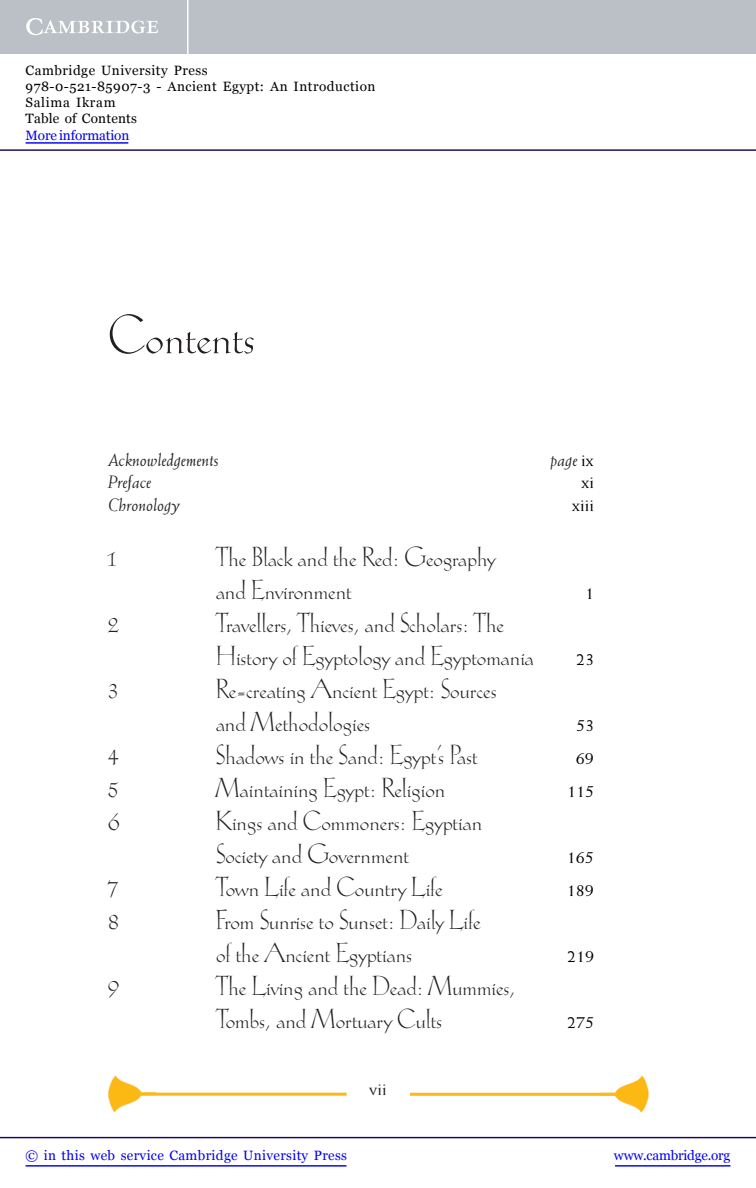
<style>
.page{position:relative;width:756px;height:1188px;background:#fff}
.page>*{position:absolute;margin:0;border:0;box-sizing:border-box;transform-origin:0 0}
.t1{font:54px "Koch Antiqua LT Std";color:#231f20}
.t2{font:27px/33px "Koch Antiqua LT Std";color:#231f20}
.t3{font:italic 18px "Weiss";color:#231f20}
.t4{font:18px "Weiss";color:#000}
.t5{font:18px "Weiss";color:#231f20}
.t6{font:13.5px/16.2px "Georgia";letter-spacing:.04em;color:#000}
.t7{font:13.5px "Georgia";letter-spacing:.025em;color:#0000f1}
.t8{font:13.5px "Georgia";letter-spacing:-.015em;color:#0000f1}
.t9{font:13.5px "Georgia";letter-spacing:-.01em;color:#0000f1}
.s1{font-style:normal;color:#000}
</style>
<div class="page">
<img style="left:108px;top:1075px;width:48px;height:38px">
<hr style="left:141px;top:1093px;width:206px;height:3px;background:#fcb814">
<img style="left:601px;top:1075px;width:48px;height:38px">
<hr style="left:410px;top:1093px;width:206px;height:3px;background:#fcb814">
<hr style="left:615px;top:1165px;width:115px;height:2px;background:#0000f1">
<hr style="left:0;top:1137px;width:756px;height:1px;background:#150666">
<div style="left:0;top:0;width:756px;height:54px;background:#bac0c6"></div>
<svg style="left:26px;top:18px;width:132px;height:17px"></svg>
<hr style="left:187px;top:0;width:2px;height:54px;background:#fff">
<hr style="left:0;top:149px;width:756px;height:2px;background:#150666">
<hr style="left:26px;top:1165px;width:320px;height:2px;background:#0000f1">
<hr style="left:26px;top:142px;width:102px;height:2px;background:#0000f1">
<p class="t6" style="left:26px;top:62px;width:351px">Cambridge University Press<br>978-0-521-85907-3 - Ancient Egypt: An Introduction<br>Salima Ikram<br>Table of Contents</p>
<p class="t9" style="left:26px;top:127px;width:105px">More information</p>
<h1 class="t1" style="left:108px;top:311px;width:149px">Contents</h1>
<p class="t3" style="left:108px;top:452px;width:113px">Acknowledgements</p>
<p class="t3" style="left:550px;top:452px;width:45px">page <span class="s1">ix</span></p>
<p class="t3" style="left:108px;top:475px;width:45px">Preface</p>
<p class="t4" style="left:581px;top:475px;width:14px">xi</p>
<p class="t3" style="left:108px;top:497px;width:74px">Chronology</p>
<p class="t4" style="left:572px;top:497px;width:24px">xiii</p>
<p class="t2" style="left:108px;top:542px;width:9px">1</p>
<p class="t2" style="left:216px;top:542px;width:281px">The Black and the Red: Geography and Environment</p>
<p class="t4" style="left:585px;top:586px;width:10px">1</p>
<p class="t2" style="left:108px;top:608px;width:12px">2</p>
<p class="t2" style="left:216px;top:608px;width:319px">Travellers, Thieves, and Scholars: The<br>History of Egyptology and Egyptomania</p>
<p class="t2" style="left:108px;top:674px;width:11px">3</p>
<p class="t2" style="left:216px;top:674px;width:282px">Re-creating Ancient Egypt: Sources and Methodologies</p>
<p class="t4" style="left:576px;top:652px;width:19px">23</p>
<p class="t4" style="left:576px;top:718px;width:19px">53</p>
<p class="t2" style="left:108px;top:740px;width:12px">4</p>
<p class="t2" style="left:216px;top:740px;width:263px">Shadows in the Sand: Egypt’s Past</p>
<p class="t4" style="left:576px;top:751px;width:19px">69</p>
<p class="t2" style="left:108px;top:773px;width:11px">5</p>
<p class="t2" style="left:216px;top:773px;width:231px">Maintaining Egypt: Religion</p>
<p class="t4" style="left:567px;top:784px;width:28px">115</p>
<p class="t2" style="left:108px;top:806px;width:13px">6</p>
<p class="t2" style="left:216px;top:806px;width:268px">Kings and Commoners: Egyptian<br>Society and Government</p>
<p class="t4" style="left:567px;top:850px;width:28px">165</p>
<p class="t2" style="left:108px;top:872px;width:11px">7</p>
<p class="t2" style="left:216px;top:872px;width:228px">Town Life and Country Life</p>
<p class="t4" style="left:567px;top:883px;width:28px">189</p>
<p class="t2" style="left:108px;top:905px;width:12px">8</p>
<p class="t2" style="left:216px;top:905px;width:266px">From Sunrise to Sunset: Daily Life of the Ancient Egyptians</p>
<p class="t4" style="left:567px;top:949px;width:28px">219</p>
<p class="t2" style="left:108px;top:971px;width:12px">9</p>
<p class="t2" style="left:216px;top:971px;width:301px">The Living and the Dead: Mummies,<br>Tombs, and Mortuary Cults</p>
<p class="t5" style="left:369px;top:1082px;width:19px">vii</p>
<p class="t4" style="left:567px;top:1015px;width:28px">275</p>
<p class="t7" style="left:26px;top:1147px;width:323px">© in this web service Cambridge University Press</p>
<p class="t8" style="left:614px;top:1147px;width:118px">www.cambridge.org</p>
</div>
